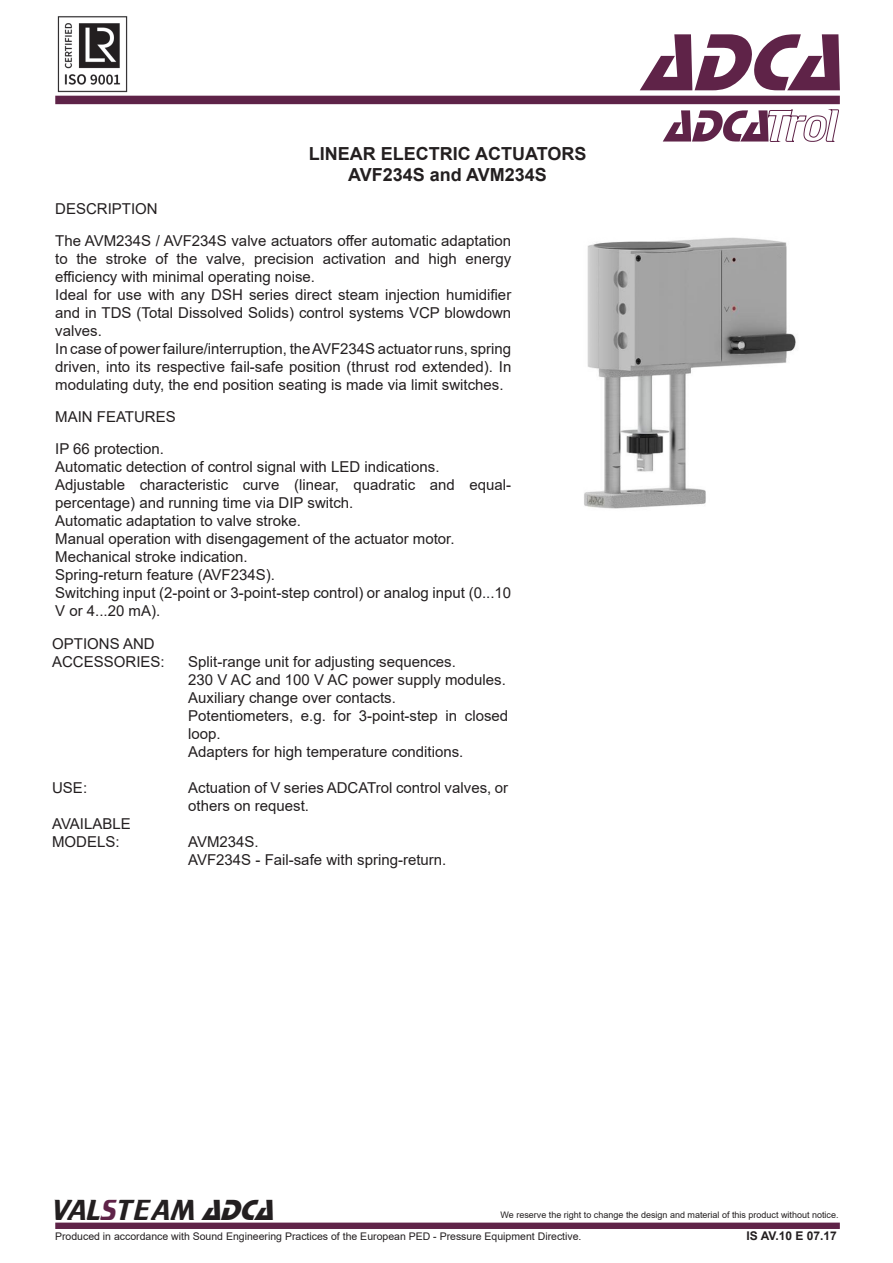
<style>
.page{position:relative;width:893px;height:1263px;background:#fff}
.page>*{position:absolute;margin:0;border:0;box-sizing:border-box;transform-origin:0 0}
.t1{font:italic 84px "Stop D";color:#5f2348}
.t2{font:30px "Trekker";color:#231f20}
.t3{font:700 18px "Arial";color:#231f20}
.t4{font:15px/18px "Arial";color:#231f20}
.t5{font:700 12px "Arial";color:#231f20}
.t6{font:10.5px "Arial";color:#231f20}
.t7{font:9px "Arial";color:#231f20}
.s1{color:#5f2348}
.s2{font-family:"Stop D";font-style:italic}
</style>
<div class="page">
<div style="left:55px;top:96px;width:785px;height:8px;background:#5e2348"></div>
<div style="left:55px;top:1222px;width:785px;height:7px;background:#5f2348;border:2px solid #5f2348"></div>
<img style="left:57px;top:16px;width:71px;height:76px">
<img style="left:584px;top:237px;width:212px;height:272px">
<svg style="left:663px;top:109px;width:176px;height:33px"></svg>
<p class="t4" style="left:55px;top:199px;width:104px">DESCRIPTION</p>
<p class="t3" style="left:309px;top:141px;width:279px">LINEAR ELECTRIC ACTUATORS</p>
<p class="t3" style="left:348px;top:162px;width:200px">AVF234S and AVM234S</p>
<p class="t4" style="left:55px;top:231px;width:458px;text-align:justify">The AVM234S / AVF234S valve actuators offer automatic adaptation to the stroke of the valve, precision activation and high energy efficiency with minimal operating noise.</p>
<p class="t4" style="left:55px;top:285px;width:458px;text-align:justify">Ideal for use with any DSH series direct steam injection humidifier and in TDS (Total Dissolved Solids) control systems VCP blowdown valves.</p>
<p class="t4" style="left:55px;top:339px;width:458px;text-align:justify">In case of power failure/interruption, the AVF234S actuator runs, spring driven, into its respective fail-safe position (thrust rod extended). In modulating duty, the end position seating is made via limit switches.</p>
<p class="t4" style="left:55px;top:408px;width:122px">MAIN FEATURES</p>
<p class="t4" style="left:55px;top:440px;width:110px">IP 66 protection.</p>
<p class="t4" style="left:55px;top:458px;width:386px">Automatic detection of control signal with LED indications.</p>
<p class="t4" style="left:55px;top:476px;width:457px">Adjustable characteristic curve (linear, quadratic and equal&shy;percentage) and running time via DIP switch.</p>
<p class="t4" style="left:55px;top:512px;width:247px">Automatic adaptation to valve stroke.</p>
<p class="t4" style="left:55px;top:530px;width:401px">Manual operation with disengagement of the actuator motor.</p>
<p class="t4" style="left:55px;top:548px;width:194px">Mechanical stroke indication.</p>
<p class="t4" style="left:55px;top:566px;width:221px">Spring-return feature (AVF234S).</p>
<p class="t4" style="left:55px;top:584px;width:458px">Switching input (2-point or 3-point-step control) or analog input (0...10<br>V or 4...20 mA).</p>
<p class="t4" style="left:52px;top:634px;width:104px">OPTIONS AND</p>
<p class="t4" style="left:52px;top:652px;width:114px">ACCESSORIES:</p>
<p class="t4" style="left:188px;top:652px;width:269px">Split-range unit for adjusting sequences.</p>
<p class="t4" style="left:188px;top:670px;width:319px">230 V AC and 100 V AC power supply modules.</p>
<p class="t4" style="left:188px;top:688px;width:209px">Auxiliary change over contacts.</p>
<p class="t4" style="left:188px;top:706px;width:321px">Potentiometers, e.g. for 3-point-step in closed loop.</p>
<p class="t4" style="left:188px;top:742px;width:277px">Adapters for high temperature conditions.</p>
<p class="t4" style="left:188px;top:778px;width:321px">Actuation of V series ADCATrol control valves, or others on request.</p>
<p class="t4" style="left:188px;top:832px;width:72px">AVM234S.</p>
<p class="t4" style="left:188px;top:850px;width:260px">AVF234S - Fail-safe with spring-return.</p>
<p class="t4" style="left:52px;top:778px;width:37px">USE:</p>
<p class="t4" style="left:52px;top:814px;width:80px">AVAILABLE</p>
<p class="t4" style="left:52px;top:832px;width:69px">MODELS:</p>
<p class="t1" style="left:641px;top:14px;width:227px">ADCA</p>
<p class="t2" style="left:52px;top:1193px;width:232px">VAL<span class="s1">S</span>TEAM <span class="s2">ADCA</span></p>
<p class="t7" style="left:501px;top:1209px;width:340px">We reserve the right to change the design and material of this product without notice.</p>
<p class="t6" style="left:55px;top:1229px;width:528px">Produced in accordance with Sound Engineering Practices of the European PED - Pressure Equipment Directive.</p>
<p class="t5" style="left:746px;top:1227px;width:92px">IS AV.10 E 07.17</p>
</div>
